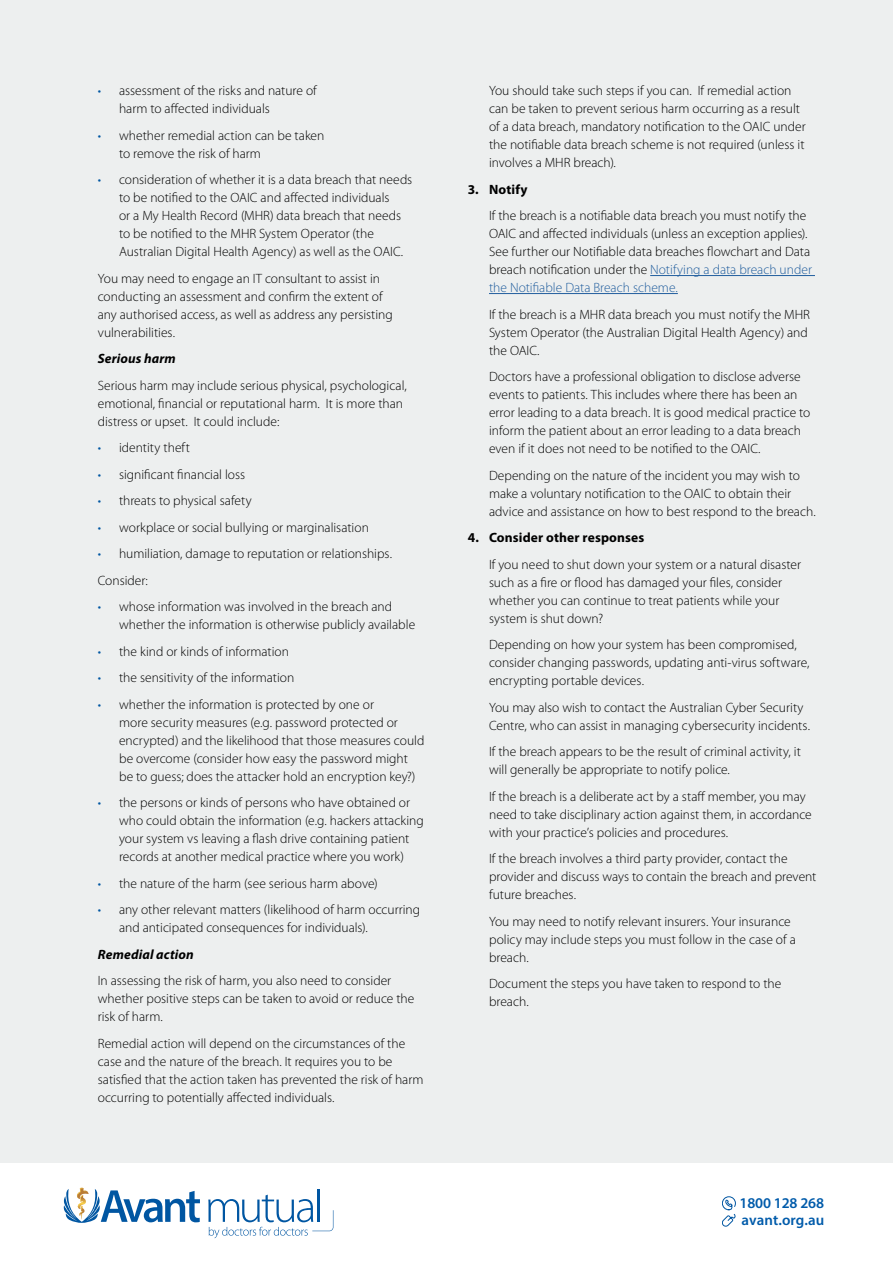
<style>
.page{position:relative;width:893px;height:1263px;background:#fff}
.page>*{position:absolute;margin:0;border:0;box-sizing:border-box;transform-origin:0 0}
.t1{font:600 15px "Myriad Pro";letter-spacing:-.005em;color:#005baa}
.t2{font:300 13.5px/18px "Myriad Pro";color:#000}
.t3{font:700 13.5px "Myriad Pro";letter-spacing:.01em;color:#000}
.t4{font:italic 700 13.5px "Myriad Pro";letter-spacing:.01em;color:#000}
.s1{color:#0056a2}
.s2{color:#215e9e}
</style>
<div class="page">
<div style="left:0;top:0;width:893px;height:1163px;background:#edefef"></div>
<svg style="left:208px;top:1194px;width:125px;height:44px"></svg>
<hr style="left:318px;top:1189px;width:2px;height:33px;background:#0056a2">
<svg style="left:64px;top:1188px;width:136px;height:35px"></svg>
<svg style="left:722px;top:1196px;width:14px;height:31px"></svg>
<hr style="left:650px;top:275px;width:165px;height:1px;background:#215e9e">
<hr style="left:489px;top:293px;width:189px;height:1px;background:#215e9e">
<p class="t2" style="left:119px;top:82px;width:199px;text-indent:-21px"><span class="s1">•</span> assessment of the risks and nature of harm to affected individuals</p>
<p class="t2" style="left:119px;top:126px;width:207px;text-indent:-21px"><span class="s1">•</span> whether remedial action can be taken to remove the risk of harm</p>
<p class="t2" style="left:119px;top:171px;width:295px;text-indent:-21px"><span class="s1">•</span> consideration of whether it is a data breach that needs to be notified to the OAIC and affected individuals<br>or a My Health Record (MHR) data breach that needs to be notified to the MHR System Operator (the Australian Digital Health Agency) as well as the OAIC.</p>
<p class="t2" style="left:98px;top:269px;width:297px">You may need to engage an IT consultant to assist in conducting an assessment and confirm the extent of any authorised access, as well as address any persisting vulnerabilities.</p>
<p class="t4" style="left:98px;top:350px;width:79px">Serious harm</p>
<p class="t2" style="left:98px;top:376px;width:310px">Serious harm may include serious physical, psychological, emotional, financial or reputational harm. It is more than distress or upset. It could include:</p>
<p class="t2" style="left:98px;top:439px;width:94px"><span class="s1">•</span> identity theft</p>
<p class="t2" style="left:98px;top:465px;width:149px"><span class="s1">•</span> significant financial loss</p>
<p class="t2" style="left:98px;top:492px;width:155px"><span class="s1">•</span> threats to physical safety</p>
<p class="t2" style="left:98px;top:518px;width:273px"><span class="s1">•</span> workplace or social bullying or marginalisation</p>
<p class="t2" style="left:98px;top:541px;width:296px;line-height:26.5px"><span class="s1">•</span> humiliation, damage to reputation or relationships.<br>Consider:</p>
<p class="t2" style="left:119px;top:598px;width:298px;text-indent:-21px"><span class="s1">•</span> whose information was involved in the breach and whether the information is otherwise publicly available</p>
<p class="t2" style="left:98px;top:642px;width:193px"><span class="s1">•</span> the kind or kinds of information</p>
<p class="t2" style="left:98px;top:669px;width:198px"><span class="s1">•</span> the sensitivity of the information</p>
<p class="t2" style="left:119px;top:695px;width:307px;text-indent:-21px"><span class="s1">•</span> whether the information is protected by one or<br>more security measures (e.g. password protected or encrypted) and the likelihood that those measures could be overcome (consider how easy the password might be to guess; does the attacker hold an encryption key?)</p>
<p class="t2" style="left:119px;top:794px;width:306px;text-indent:-21px"><span class="s1">•</span> the persons or kinds of persons who have obtained or who could obtain the information (e.g. hackers attacking your system vs leaving a flash drive containing patient records at another medical practice where you work)</p>
<p class="t2" style="left:98px;top:874px;width:282px"><span class="s1">•</span> the nature of the harm (see serious harm above)</p>
<p class="t2" style="left:119px;top:901px;width:303px;text-indent:-21px"><span class="s1">•</span> any other relevant matters (likelihood of harm occurring and anticipated consequences for individuals).</p>
<p class="t4" style="left:98px;top:945px;width:98px">Remedial action</p>
<p class="t2" style="left:98px;top:972px;width:318px">In assessing the risk of harm, you also need to consider whether positive steps can be taken to avoid or reduce the risk of harm.</p>
<p class="t2" style="left:98px;top:1034px;width:327px">Remedial action will depend on the circumstances of the case and the nature of the breach. It requires you to be satisfied that the action taken has prevented the risk of harm occurring to potentially affected individuals.</p>
<p class="t2" style="left:489px;top:82px;width:318px">You should take such steps if you can. If remedial action can be taken to prevent serious harm occurring as a result of a data breach, mandatory notification to the OAIC under the notifiable data breach scheme is not required (unless it involves a MHR breach).</p>
<p class="t3" style="left:468px;top:180px;width:61px">3. Notify</p>
<p class="t2" style="left:489px;top:207px;width:324px">If the breach is a notifiable data breach you must notify the OAIC and affected individuals (unless an exception applies).<br>See further our Notifiable data breaches flowchart and Data breach notification under the <span class="s2">Notifying a data breach under the Notifiable Data Breach scheme.</span></p>
<p class="t2" style="left:489px;top:305px;width:323px">If the breach is a MHR data breach you must notify the MHR<br>System Operator (the Australian Digital Health Agency) and the OAIC.</p>
<p class="t2" style="left:489px;top:368px;width:323px">Doctors have a professional obligation to disclose adverse events to patients. This includes where there has been an error leading to a data breach. It is good medical practice to inform the patient about an error leading to a data breach even if it does not need to be notified to the OAIC.</p>
<p class="t2" style="left:489px;top:466px;width:328px">Depending on the nature of the incident you may wish to make a voluntary notification to the OAIC to obtain their advice and assistance on how to best respond to the breach.</p>
<p class="t3" style="left:468px;top:529px;width:178px">4. Consider other responses</p>
<p class="t2" style="left:489px;top:555px;width:314px">If you need to shut down your system or a natural disaster such as a fire or flood has damaged your files, consider whether you can continue to treat patients while your system is shut down?</p>
<p class="t2" style="left:489px;top:636px;width:322px">Depending on how your system has been compromised, consider changing passwords, updating anti-virus software, encrypting portable devices.</p>
<p class="t2" style="left:489px;top:698px;width:322px">You may also wish to contact the Australian Cyber Security<br>Centre, who can assist in managing cybersecurity incidents.</p>
<p class="t2" style="left:489px;top:743px;width:313px">If the breach appears to be the result of criminal activity, it will generally be appropriate to notify police.</p>
<p class="t2" style="left:489px;top:787px;width:324px">If the breach is a deliberate act by a staff member, you may need to take disciplinary action against them, in accordance with your practice’s policies and procedures.</p>
<p class="t2" style="left:489px;top:850px;width:329px">If the breach involves a third party provider, contact the provider and discuss ways to contain the breach and prevent future breaches.</p>
<p class="t2" style="left:489px;top:912px;width:308px">You may need to notify relevant insurers. Your insurance policy may include steps you must follow in the case of a breach.</p>
<p class="t2" style="left:489px;top:975px;width:294px">Document the steps you have taken to respond to the breach.</p>
<p class="t1" style="left:739px;top:1194px;width:86px">1800 128 268</p>
<p class="t1" style="left:741px;top:1210px;width:84px">avant.org.au</p>
</div>
